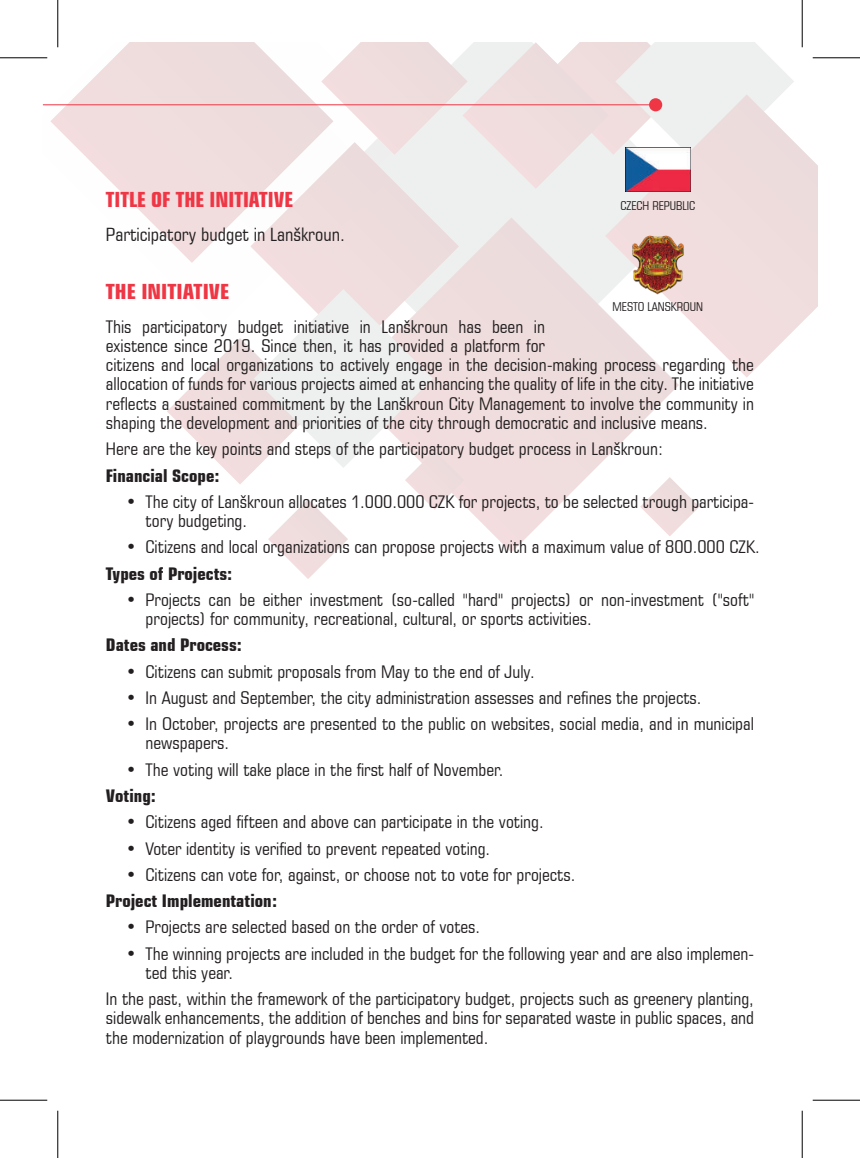
<style>
.page{position:relative;width:860px;height:1158px;background:#fff}
.page>*{position:absolute;margin:0;border:0;box-sizing:border-box;transform-origin:0 0}
.t1{font:700 condensed 21px "Square 721 BT";color:#ee3645}
.t2{font:700 condensed 21px "Square 721 BT";color:#ee3645;scale:1.05 1}
.t3{font:condensed 18.38px "Square 721 BT";color:#231f20;scale:1.05 1}
.t4{font:condensed 17.5px/19.2px "Square 721 BT";color:#231f20;scale:1.05 1}
.t5{font:700 condensed 17.5px "Square 721 BT";color:#231f20;scale:1.05 1}
.t6{font:condensed 12.25px "Square 721 BT";color:#231f20}
</style>
<div class="page">
<svg style="left:459px;top:273px;width:220px;height:279px"></svg>
<svg style="left:640px;top:477px;width:59px;height:59px"></svg>
<svg style="left:277px;top:273px;width:182px;height:16px;background:#f0e0e1"></svg>
<svg style="left:167px;top:289px;width:297px;height:290px"></svg>
<svg style="left:267px;top:43px;width:527px;height:230px;background:#efe5e6"></svg>
<svg style="left:50px;top:43px;width:283px;height:220px"></svg>
<svg style="left:605px;top:94px;width:212px;height:283px"></svg>
<hr style="left:43px;top:104px;width:613px;height:1px;background:#ee3645">
<div style="left:649px;top:98px;width:13px;height:13px;background:#ee3645;border-radius:50%"></div>
<img style="left:625px;top:147px;width:65px;height:45px">
<img style="left:631px;top:235px;width:53px;height:60px">
<hr style="left:57px;top:0;width:2px;height:47px;background:#fff">
<hr style="left:0;top:57px;width:47px;height:1px;background:#000">
<hr style="left:812px;top:57px;width:48px;height:1px;background:#000">
<hr style="left:0;top:1099px;width:47px;height:1px;background:#000">
<hr style="left:812px;top:1099px;width:48px;height:1px;background:#000">
<hr style="left:57px;top:0;width:1px;height:47px;background:#000">
<hr style="left:57px;top:1110px;width:1px;height:47px;background:#000">
<hr style="left:802px;top:0;width:1px;height:47px;background:#000">
<hr style="left:802px;top:1110px;width:1px;height:47px;background:#000">
<p class="t1" style="left:106px;top:186px;width:189px">TITLE OF THE INITIATIVE</p>
<p class="t3" style="left:106px;top:223px;width:229px">Participatory budget in Lanškroun.</p>
<p class="t2" style="left:106px;top:279px;width:119px">THE INITIATIVE</p>
<p class="t4" style="left:106px;top:316px;width:618px">This participatory budget initiative in Lanškroun has been in<br>existence since 2019. Since then, it has provided a platform for<br>citizens and local organizations to actively engage in the decision-making process regarding the allocation of funds for various projects aimed at enhancing the quality of life in the city. The initiative reflects a sustained commitment by the Lanškroun City Management to involve the community in shaping the development and priorities of the city through democratic and inclusive means.</p>
<p class="t4" style="left:106px;top:439px;width:532px">Here are the key points and steps of the participatory budget process in Lanškroun:</p>
<p class="t5" style="left:106px;top:464px;width:110px">Financial Scope:</p>
<p class="t4" style="left:146px;top:491px;width:581px;text-indent:-20px">• The city of Lanškroun allocates 1.000.000 CZK for projects, to be selected trough participa&shy;tory budgeting.</p>
<p class="t4" style="left:126px;top:537px;width:605px">• Citizens and local organizations can propose projects with a maximum value of 800.000 CZK.</p>
<p class="t5" style="left:106px;top:562px;width:122px">Types of Projects:</p>
<p class="t4" style="left:146px;top:589px;width:581px;text-indent:-20px">• Projects can be either investment (so-called "hard" projects) or non-investment ("soft" projects) for community, recreational, cultural, or sports activities.</p>
<p class="t5" style="left:106px;top:634px;width:131px">Dates and Process:</p>
<p class="t4" style="left:126px;top:661px;width:391px">• Citizens can submit proposals from May to the end of July.</p>
<p class="t4" style="left:126px;top:687px;width:550px">• In August and September, the city administration assesses and refines the projects.</p>
<p class="t4" style="left:146px;top:714px;width:581px;text-indent:-20px">• In October, projects are presented to the public on websites, social media, and in municipal newspapers.</p>
<p class="t4" style="left:126px;top:759px;width:361px">• The voting will take place in the first half of November.</p>
<p class="t5" style="left:106px;top:785px;width:49px">Voting:</p>
<p class="t4" style="left:126px;top:812px;width:399px">• Citizens aged fifteen and above can participate in the voting.</p>
<p class="t4" style="left:126px;top:838px;width:348px">• Voter identity is verified to prevent repeated voting.</p>
<p class="t4" style="left:126px;top:864px;width:429px">• Citizens can vote for, against, or choose not to vote for projects.</p>
<p class="t5" style="left:106px;top:890px;width:165px">Project Implementation:</p>
<p class="t4" style="left:126px;top:917px;width:339px">• Projects are selected based on the order of votes.</p>
<p class="t4" style="left:146px;top:943px;width:581px;text-indent:-20px">• The winning projects are included in the budget for the following year and are also implemen&shy;ted this year.</p>
<p class="t4" style="left:106px;top:988px;width:618px;text-align:justify">In the past, within the framework of the participatory budget, projects such as greenery planting, sidewalk enhancements, the addition of benches and bins for separated waste in public spaces, and the modernization of playgrounds have been implemented.</p>
<p class="t6" style="left:620px;top:198px;width:76px">CZECH REPUBLIC</p>
<p class="t6" style="left:612px;top:299px;width:92px">MESTO LANSKROUN</p>
</div>
